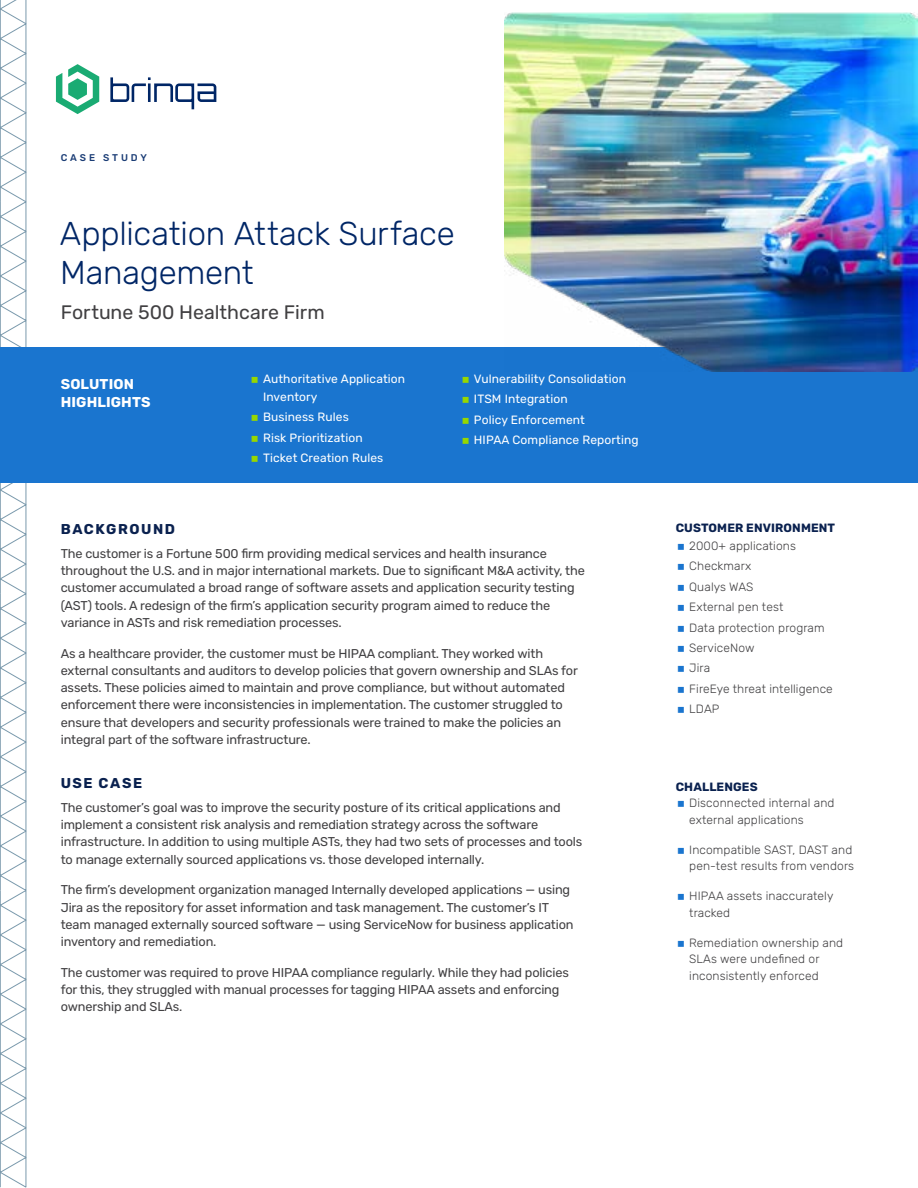
<style>
.page{position:relative;width:918px;height:1188px;background:#fff}
.page>*{position:absolute;margin:0;border:0;box-sizing:border-box;transform-origin:0 0}
.t1{font:300 33px/39.6px "Rubik";letter-spacing:-.01em;color:#002666}
.t2{font:19.5px "Rubik";color:#414042}
.t3{font:700 14.25px/17.1px "Rubik";letter-spacing:.01em;color:#fff}
.t4{font:700 14.25px "Rubik";letter-spacing:.11em;color:#0a214f}
.t5{font:12.75px/17.2px "Rubik";letter-spacing:-.01em;color:#414042}
.t6{font:300 12px/20.4px "Rubik";letter-spacing:.01em;color:#414042}
.t7{font:12px/20.4px "Rubik";letter-spacing:.01em;color:#fff}
.t8{font:700 12px "Rubik";letter-spacing:.01em;color:#0a214f}
.t9{font:500 9.75px "Rubik";letter-spacing:.29em;color:#1a3c75}
</style>
<div class="page">
<svg style="left:110px;top:77px;width:106px;height:32px"></svg>
<svg style="left:56px;top:64px;width:43px;height:50px"></svg>
<svg style="left:0;top:483px;width:27px;height:705px"></svg>
<svg style="left:0;top:0;width:27px;height:348px"></svg>
<div style="left:0;top:348px;width:918px;height:135px;background:#1a75cf"></div>
<img style="left:504px;top:12px;width:414px;height:360px">
<p class="t9" style="left:61px;top:152px;width:88px">CASE STUDY</p>
<h1 class="t1" style="left:60px;top:214px;width:396px">Application Attack Surface<br>Management</h1>
<h2 class="t2" style="left:61px;top:302px;width:266px">Fortune 500 Healthcare Firm</h2>
<p class="t3" style="left:61px;top:376px;width:91px">SOLUTION<br>HIGHLIGHTS</p>
<p class="t7" style="left:263px;top:370px;width:144px;line-height:18px">Authoritative Application<br>Inventory</p>
<p class="t7" style="left:263px;top:407px;width:122px">Business Rules<br>Risk Prioritization<br>Ticket Creation Rules</p>
<p class="t7" style="left:474px;top:369px;width:166px">Vulnerability Consolidation<br>ITSM Integration<br>Policy Enforcement<br>HIPAA Compliance Reporting</p>
<p class="t4" style="left:61px;top:521px;width:116px">BACKGROUND</p>
<p class="t5" style="left:61px;top:545px;width:526px">The customer is a Fortune 500 firm providing medical services and health insurance throughout the U.S. and in major international markets. Due to significant M&amp;A activity, the customer accumulated a broad range of software assets and application security testing (AST) tools. A redesign of the firm’s application security program aimed to reduce the variance in ASTs and risk remediation processes.</p>
<p class="t5" style="left:61px;top:645px;width:519px">As a healthcare provider, the customer must be HIPAA compliant. They worked with external consultants and auditors to develop policies that govern ownership and SLAs for assets. These policies aimed to maintain and prove compliance, but without automated enforcement there were inconsistencies in implementation. The customer struggled to ensure that developers and security professionals were trained to make the policies an integral part of the software infrastructure.</p>
<p class="t4" style="left:61px;top:775px;width:83px">USE CASE</p>
<p class="t5" style="left:61px;top:799px;width:523px">The customer’s goal was to improve the security posture of its critical applications and implement a consistent risk analysis and remediation strategy across the software infrastructure. In addition to using multiple ASTs, they had two sets of processes and tools to manage externally sourced applications vs. those developed internally.</p>
<p class="t5" style="left:61px;top:882px;width:514px">The firm’s development organization managed Internally developed applications — using Jira as the repository for asset information and task management. The customer’s IT team managed externally sourced software — using ServiceNow for business application inventory and remediation.</p>
<p class="t5" style="left:61px;top:964px;width:510px">The customer was required to prove HIPAA compliance regularly. While they had policies for this, they struggled with manual processes for tagging HIPAA assets and enforcing ownership and SLAs.</p>
<p class="t8" style="left:676px;top:521px;width:161px">CUSTOMER ENVIRONMENT</p>
<p class="t6" style="left:689px;top:536px;width:145px">2000+ applications<br>Checkmarx<br>Qualys WAS<br>External pen test<br>Data protection program<br>ServiceNow<br>Jira<br>FireEye threat intelligence<br>LDAP</p>
<p class="t8" style="left:676px;top:780px;width:83px">CHALLENGES</p>
<p class="t6" style="left:689px;top:795px;width:147px;line-height:16.5px">Disconnected internal and external applications</p>
<p class="t6" style="left:689px;top:842px;width:166px;line-height:16.5px">Incompatible SAST, DAST and pen-test results from vendors</p>
<p class="t6" style="left:689px;top:888px;width:146px;line-height:16.5px">HIPAA assets inaccurately tracked</p>
<p class="t6" style="left:689px;top:935px;width:155px;line-height:16.5px">Remediation ownership and<br>SLAs were undefined or inconsistently enforced</p>
</div>
